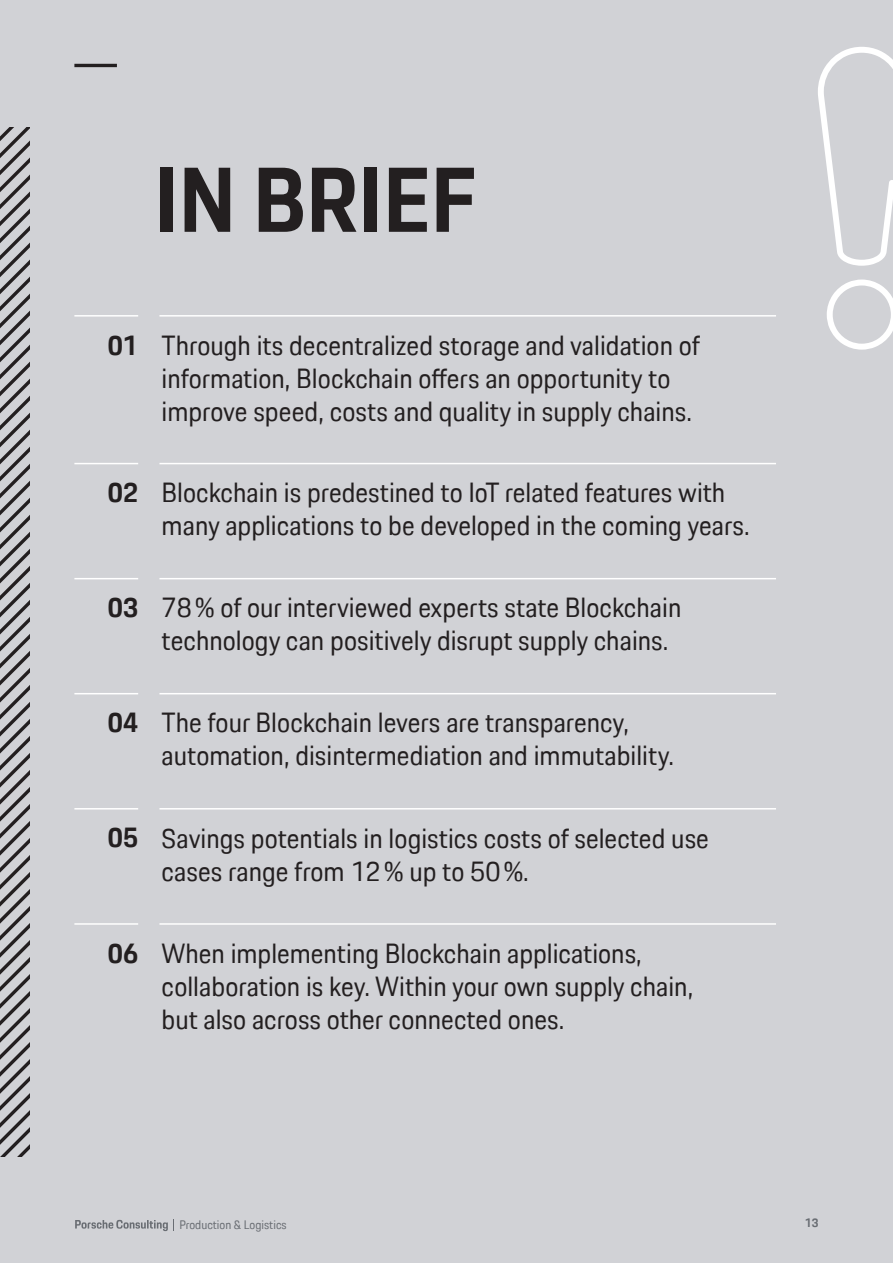
<style>
.page{position:relative;width:893px;height:1263px;background:#d1d2d6}
.page>*{position:absolute;margin:0;border:0;box-sizing:border-box;transform-origin:0 0}
.t1{font:700 90px "Porsche Next TT";letter-spacing:.01em;color:#231f20}
.t2{font:27px/33px "Porsche Next TT";color:#231f20}
.t3{font:700 27px "Porsche Next TT";color:#231f20}
.t4{font:12px "Porsche Next TT";color:#696d73}
.t5{font:700 12px "Porsche Next TT";color:#696d73}
</style>
<div class="page">
<hr style="left:74px;top:64px;width:43px;height:3px;background:#231f20">
<svg style="left:818px;top:47px;width:75px;height:219px"></svg>
<svg style="left:827px;top:280px;width:66px;height:70px"></svg>
<svg style="left:75px;top:1219px;width:99px;height:12px"></svg>
<hr style="left:74px;top:315px;width:64px;height:2px;background:#fff">
<hr style="left:74px;top:463px;width:64px;height:1px;background:#fff">
<hr style="left:74px;top:578px;width:64px;height:1px;background:#fff">
<hr style="left:74px;top:693px;width:64px;height:1px;background:#fff">
<hr style="left:74px;top:808px;width:64px;height:1px;background:#fff">
<hr style="left:74px;top:923px;width:64px;height:2px;background:#fff">
<hr style="left:159px;top:315px;width:617px;height:2px;background:#fff">
<hr style="left:159px;top:463px;width:617px;height:1px;background:#fff">
<hr style="left:159px;top:578px;width:617px;height:1px;background:#fff">
<hr style="left:159px;top:693px;width:617px;height:1px;background:#fff">
<hr style="left:159px;top:808px;width:617px;height:1px;background:#fff">
<hr style="left:159px;top:923px;width:617px;height:2px;background:#fff">
<svg style="left:0;top:128px;width:30px;height:1029px"></svg>
<h1 class="t1" style="left:155px;top:140px;width:323px">IN BRIEF</h1>
<p class="t3" style="left:108px;top:327px;width:32px">01</p>
<p class="t2" style="left:162px;top:328px;width:540px">Through its decentralized storage and validation of information, Blockchain offers an opportunity to improve speed, costs and quality in supply chains.</p>
<p class="t3" style="left:108px;top:475px;width:32px">02</p>
<p class="t2" style="left:162px;top:476px;width:590px">Blockchain is predestined to IoT related features with many applications to be developed in the coming years.</p>
<p class="t3" style="left:108px;top:590px;width:32px">03</p>
<p class="t2" style="left:162px;top:591px;width:521px">78% of our interviewed experts state Blockchain technology can positively disrupt supply chains.</p>
<p class="t3" style="left:108px;top:705px;width:32px">04</p>
<p class="t2" style="left:162px;top:706px;width:514px">The four Blockchain levers are transparency, automation, disintermediation and immutability.</p>
<p class="t3" style="left:108px;top:820px;width:32px">05</p>
<p class="t2" style="left:162px;top:821px;width:549px">Savings potentials in logistics costs of selected use cases range from 12% up to 50%.</p>
<p class="t3" style="left:108px;top:935px;width:32px">06</p>
<p class="t2" style="left:162px;top:936px;width:533px">When implementing Blockchain applications, collaboration is key. Within your own supply chain, but also across other connected ones.</p>
<p class="t4" style="left:179px;top:1216px;width:109px">Production &amp; Logistics</p>
<p class="t5" style="left:805px;top:1215px;width:15px">13</p>
</div>
